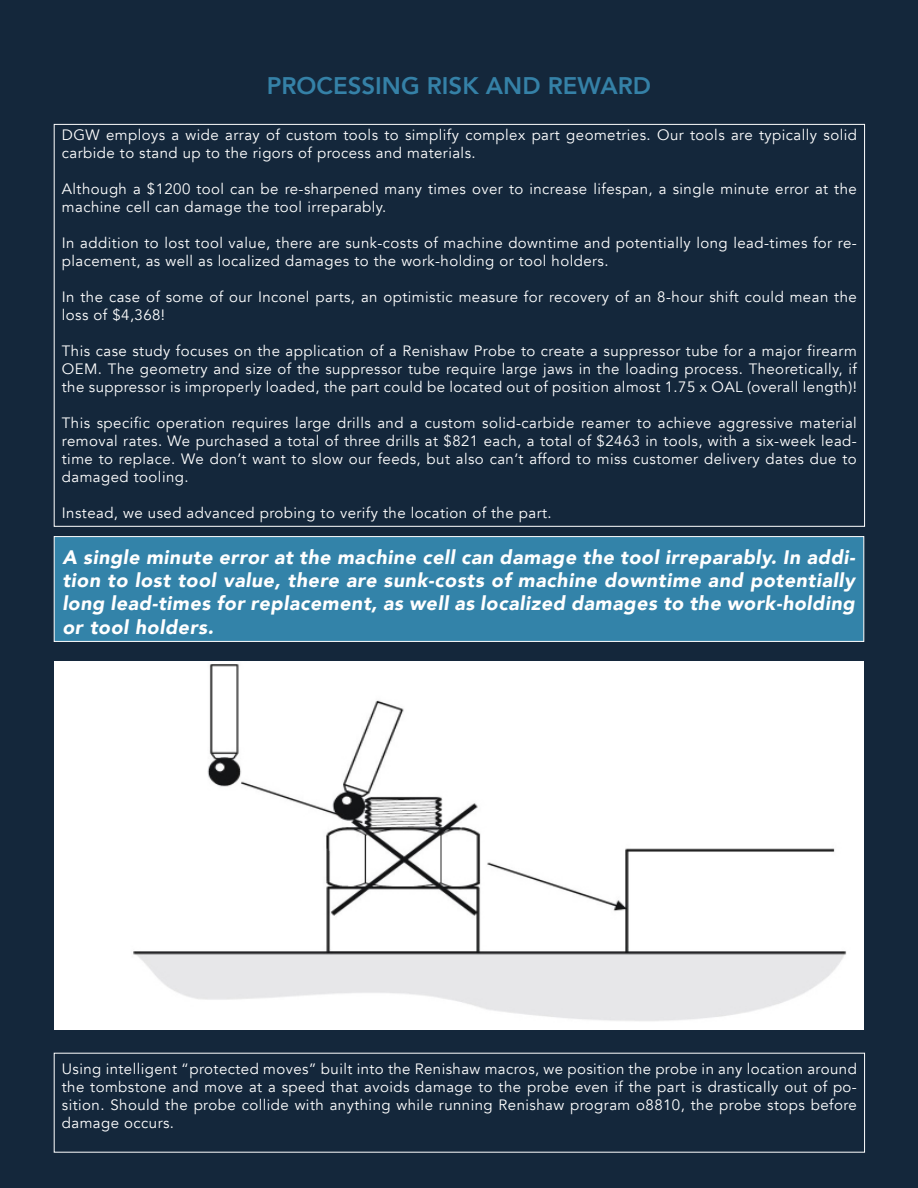
<style>
.page{position:relative;width:918px;height:1188px;background:#14273b}
.page>*{position:absolute;margin:0;border:0;box-sizing:border-box;transform-origin:0 0}
.t1{font:800 24px "Avenir";color:#3581a7}
.t2{font:italic 900 19.5px/23.4px "Avenir";letter-spacing:.03em;color:#fff;text-align:justify}
.t3{font:15px/18px "Avenir";letter-spacing:.03em;color:#fff}
</style>
<div class="page">
<img style="left:54px;top:662px;width:810px;height:367px">
<div style="left:54px;top:536px;width:810px;height:106px;background:#3383a9;border:1px solid #fff"></div>
<p class="t1" style="left:267px;top:67px;width:386px">PROCESSING RISK AND REWARD</p>
<p class="t3" style="left:62px;top:126px;width:797px">DGW employs a wide array of custom tools to simplify complex part geometries. Our tools are typically solid carbide to stand up to the rigors of process and materials.</p>
<p class="t3" style="left:62px;top:180px;width:797px">Although a $1200 tool can be re-sharpened many times over to increase lifespan, a single minute error at the machine cell can damage the tool irreparably.</p>
<p class="t3" style="left:62px;top:234px;width:796px">In addition to lost tool value, there are sunk-costs of machine downtime and potentially long lead-times for re&shy;placement, as well as localized damages to the work-holding or tool holders.</p>
<p class="t3" style="left:62px;top:288px;width:796px">In the case of some of our Inconel parts, an optimistic measure for recovery of an 8-hour shift could mean the loss of $4,368!</p>
<p class="t3" style="left:62px;top:342px;width:797px;text-align:justify">This case study focuses on the application of a Renishaw Probe to create a suppressor tube for a major firearm OEM. The geometry and size of the suppressor tube require large jaws in the loading process. Theoretically, if the suppressor is improperly loaded, the part could be located out of position almost 1.75 x OAL (overall length)!</p>
<p class="t3" style="left:62px;top:414px;width:797px;text-align:justify">This specific operation requires large drills and a custom solid-carbide reamer to achieve aggressive material removal rates. We purchased a total of three drills at $821 each, a total of $2463 in tools, with a six-week lead&shy;time to replace. We don’t want to slow our feeds, but also can’t afford to miss customer delivery dates due to damaged tooling.</p>
<p class="t3" style="left:62px;top:504px;width:491px">Instead, we used advanced probing to verify the location of the part.</p>
<p class="t2" style="left:62px;top:545px;width:794px">A single minute error at the machine cell can damage the tool irreparably. In addi&shy;tion to lost tool value, there are sunk-costs of machine downtime and potentially long lead-times for replacement, as well as localized damages to the work-holding or tool holders.</p>
<p class="t3" style="left:62px;top:1060px;width:797px;text-align:justify">Using intelligent “protected moves” built into the Renishaw macros, we position the probe in any location around the tombstone and move at a speed that avoids damage to the probe even if the part is drastically out of po&shy;sition. Should the probe collide with anything while running Renishaw program o8810, the probe stops before damage occurs.</p>
</div>
